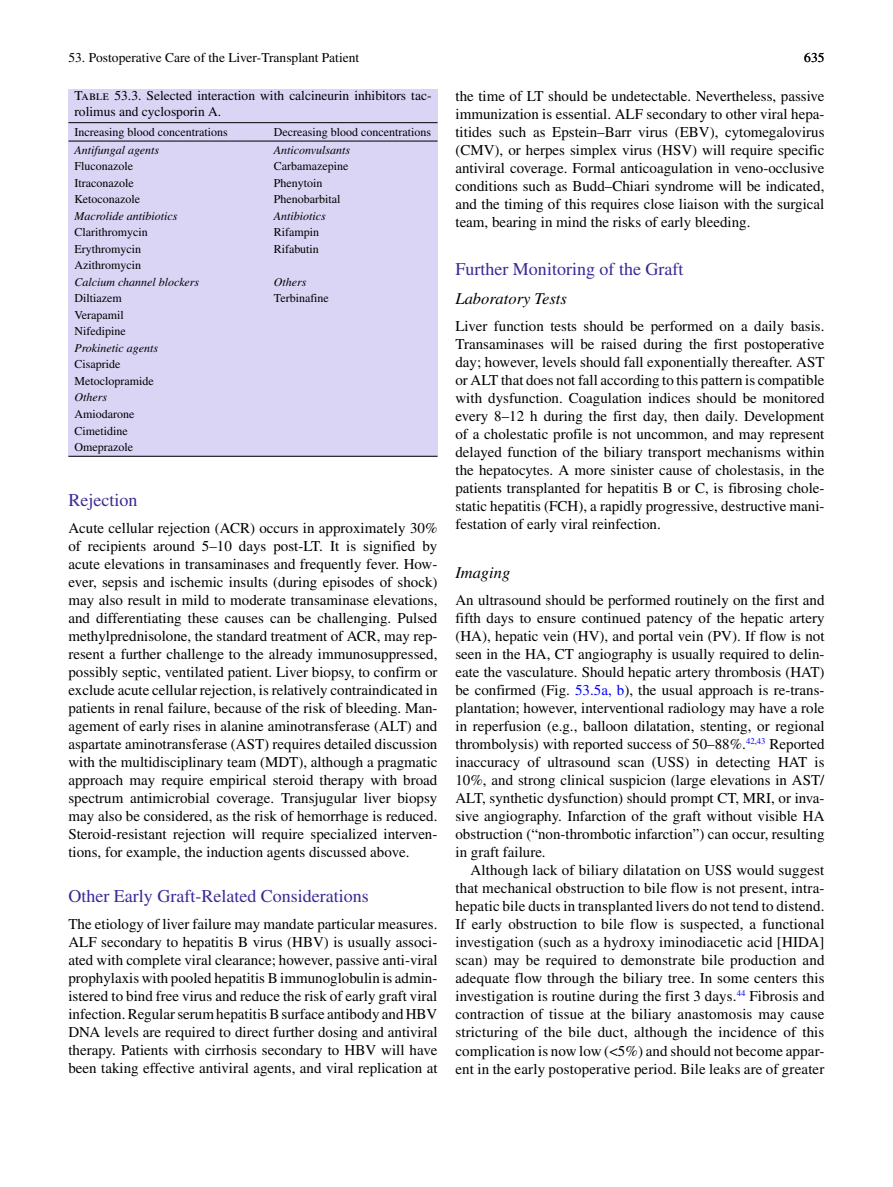
<style>
.page{position:relative;width:893px;height:1187px;background:#fff}
.page>*{position:absolute;margin:0;border:0;box-sizing:border-box;transform-origin:0 0}
.t1{font:18px "Times";color:#3a2996}
.t2{font:italic 16.5px "Times";color:#000}
.t3{font:15px/18px "Times";color:#000;text-align:justify}
.t4{font:13.5px/16.5px "Times";color:#000}
.t5{font:12px/16.5px "Times";color:#000}
.t6{font:italic 12px "Times";color:#000}
.s1{font-family:"Times Roman SC"}
.s2{color:#0000fa}
</style>
<div class="page">
<div style="left:68px;top:89px;width:369px;height:367px;background:#dad4f5"></div>
<hr style="left:68px;top:456px;width:176px;height:1px;background:#000">
<hr style="left:244px;top:456px;width:194px;height:1px;background:#000">
<hr style="left:68px;top:122px;width:176px;height:1px;background:#000">
<hr style="left:244px;top:122px;width:194px;height:1px;background:#000">
<hr style="left:68px;top:141px;width:176px;height:1px;background:#000">
<hr style="left:244px;top:141px;width:194px;height:1px;background:#000">
<p class="t4" style="left:68px;top:51px;width:292px">53. Postoperative Care of the Liver-Transplant Patient</p>
<p class="t4" style="left:804px;top:51px;width:22px">635</p>
<p class="t4" style="left:74px;top:88px;width:359px"><span class="s1">Table</span> 53.3. Selected interaction with calcineurin inhibitors tac&shy;rolimus and cyclosporin A.</p>
<p class="t5" style="left:74px;top:125px;width:155px">Increasing blood concentrations</p>
<p class="t5" style="left:274px;top:125px;width:159px">Decreasing blood concentrations</p>
<p class="t6" style="left:74px;top:145px;width:86px">Antifungal agents</p>
<p class="t6" style="left:274px;top:145px;width:78px">Anticonvulsants</p>
<p class="t5" style="left:74px;top:159px;width:60px">Fluconazole</p>
<p class="t5" style="left:274px;top:159px;width:76px">Carbamazepine</p>
<p class="t5" style="left:74px;top:176px;width:61px">Itraconazole</p>
<p class="t5" style="left:274px;top:176px;width:50px">Phenytoin</p>
<p class="t5" style="left:74px;top:192px;width:67px">Ketoconazole</p>
<p class="t5" style="left:274px;top:192px;width:68px">Phenobarbital</p>
<p class="t6" style="left:74px;top:211px;width:105px">Macrolide antibiotics</p>
<p class="t6" style="left:274px;top:211px;width:54px">Antibiotics</p>
<p class="t5" style="left:74px;top:225px;width:75px">Clarithromycin</p>
<p class="t5" style="left:274px;top:225px;width:47px">Rifampin</p>
<p class="t5" style="left:74px;top:242px;width:68px">Erythromycin</p>
<p class="t5" style="left:274px;top:242px;width:46px">Rifabutin</p>
<p class="t5" style="left:74px;top:258px;width:68px">Azithromycin</p>
<p class="t6" style="left:74px;top:277px;width:126px">Calcium channel blockers</p>
<p class="t6" style="left:274px;top:277px;width:34px">Others</p>
<p class="t5" style="left:74px;top:291px;width:49px">Diltiazem</p>
<p class="t5" style="left:274px;top:291px;width:56px">Terbinafine</p>
<p class="t5" style="left:74px;top:308px;width:53px">Verapamil<br>Nifedipine</p>
<p class="t6" style="left:74px;top:343px;width:85px">Prokinetic agents</p>
<p class="t5" style="left:74px;top:357px;width:81px">Cisapride<br>Metoclopramide</p>
<p class="t6" style="left:74px;top:393px;width:34px">Others</p>
<p class="t5" style="left:74px;top:407px;width:61px">Amiodarone<br>Cimetidine<br>Omeprazole</p>
<p class="t1" style="left:68px;top:493px;width:70px">Rejection</p>
<p class="t3" style="left:68px;top:520px;width:371px">Acute cellular rejection (ACR) occurs in approximately 30% of recipients around 5–10 days post-LT. It is signified by acute elevations in transaminases and frequently fever. How&shy;ever, sepsis and ischemic insults (during episodes of shock) may also result in mild to moderate transaminase elevations, and differentiating these causes can be challenging. Pulsed methylprednisolone, the standard treatment of ACR, may rep&shy;resent a further challenge to the already immunosuppressed, possibly septic, ventilated patient. Liver biopsy, to confirm or exclude acute cellular rejection, is relatively contraindicated in patients in renal failure, because of the risk of bleeding. Man&shy;agement of early rises in alanine aminotransferase (ALT) and aspartate aminotransferase (AST) requires detailed discussion with the multidisciplinary team (MDT), although a pragmatic approach may require empirical steroid therapy with broad spectrum antimicrobial coverage. Transjugular liver biopsy may also be considered, as the risk of hemorrhage is reduced.<br>Steroid-resistant rejection will require specialized interven&shy;tions, for example, the induction agents discussed above.</p>
<p class="t1" style="left:68px;top:889px;width:302px">Other Early Graft-Related Considerations</p>
<p class="t3" style="left:68px;top:916px;width:371px">The etiology of liver failure may mandate particular measures.<br>ALF secondary to hepatitis B virus (HBV) is usually associ&shy;ated with complete viral clearance; however, passive anti-viral prophylaxis with pooled hepatitis B immunoglobulin is admin&shy;istered to bind free virus and reduce the risk of early graft viral infection. Regular serum hepatitis B surface antibody and HBV DNA levels are required to direct further dosing and antiviral therapy. Patients with cirrhosis secondary to HBV will have been taking effective antiviral agents, and viral replication at</p>
<p class="t3" style="left:455px;top:88px;width:371px">the time of LT should be undetectable. Nevertheless, passive immunization is essential. ALF secondary to other viral hepa&shy;titides such as Epstein–Barr virus (EBV), cytomegalovirus (CMV), or herpes simplex virus (HSV) will require specific antiviral coverage. Formal anticoagulation in veno-occlusive conditions such as Budd–Chiari syndrome will be indicated, and the timing of this requires close liaison with the surgical team, bearing in mind the risks of early bleeding.</p>
<p class="t1" style="left:455px;top:262px;width:229px">Further Monitoring of the Graft</p>
<p class="t2" style="left:455px;top:292px;width:113px">Laboratory Tests</p>
<p class="t3" style="left:455px;top:318px;width:371px">Liver function tests should be performed on a daily basis.<br>Transaminases will be raised during the first postoperative day; however, levels should fall exponentially thereafter. AST or ALT that does not fall according to this pattern is compatible with dysfunction. Coagulation indices should be monitored every 8–12 h during the first day, then daily. Development of a cholestatic profile is not uncommon, and may represent delayed function of the biliary transport mechanisms within the hepatocytes. A more sinister cause of cholestasis, in the patients transplanted for hepatitis B or C, is fibrosing chole&shy;static hepatitis (FCH), a rapidly progressive, destructive mani&shy;festation of early viral reinfection.</p>
<p class="t2" style="left:455px;top:566px;width:56px">Imaging</p>
<p class="t3" style="left:455px;top:592px;width:371px">An ultrasound should be performed routinely on the first and fifth days to ensure continued patency of the hepatic artery (HA), hepatic vein (HV), and portal vein (PV). If flow is not seen in the HA, CT angiography is usually required to delin&shy;eate the vasculature. Should hepatic artery thrombosis (HAT) be confirmed (Fig. <span class="s2">53.5a, b</span>), the usual approach is re-trans&shy;plantation; however, interventional radiology may have a role in reperfusion (e.g., balloon dilatation, stenting, or regional thrombolysis) with reported success of 50–88%.<sup>42</sup><sup>,</sup><sup>43</sup> Reported inaccuracy of ultrasound scan (USS) in detecting HAT is 10%, and strong clinical suspicion (large elevations in AST/ ALT, synthetic dysfunction) should prompt CT, MRI, or inva&shy;sive angiography. Infarction of the graft without visible HA obstruction (“non-thrombotic infarction”) can occur, resulting in graft failure.</p>
<p class="t3" style="left:455px;top:862px;width:371px;text-indent:15px">Although lack of biliary dilatation on USS would suggest that mechanical obstruction to bile flow is not present, intra&shy;hepatic bile ducts in transplanted livers do not tend to distend.<br>If early obstruction to bile flow is suspected, a functional investigation (such as a hydroxy iminodiacetic acid [HIDA] scan) may be required to demonstrate bile production and adequate flow through the biliary tree. In some centers this investigation is routine during the first 3 days.<sup>44</sup> Fibrosis and contraction of tissue at the biliary anastomosis may cause stricturing of the bile duct, although the incidence of this complication is now low (&lt;5%) and should not become appar&shy;ent in the early postoperative period. Bile leaks are of greater</p>
</div>
